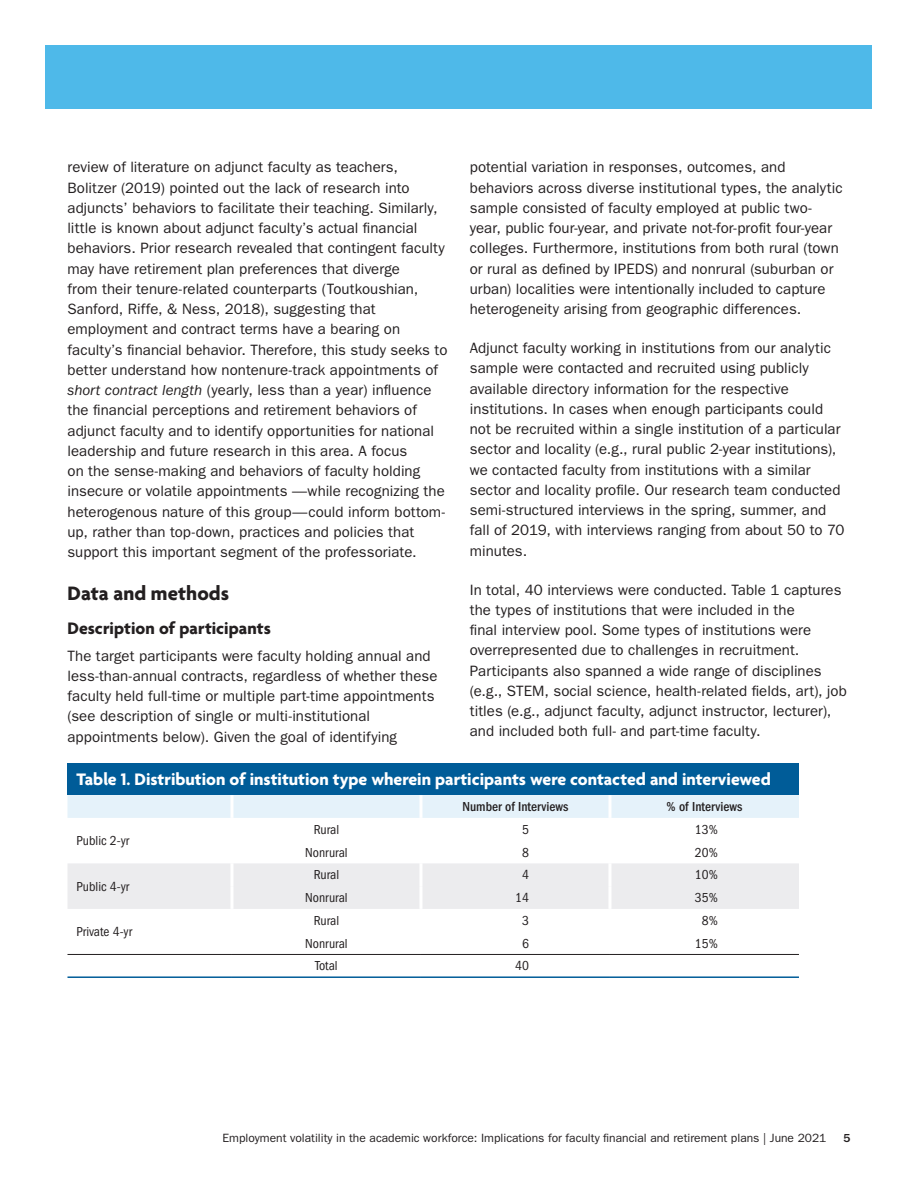
<style>
.page{position:relative;width:918px;height:1188px;background:#fff}
.page>*{position:absolute;margin:0;border:0;box-sizing:border-box;transform-origin:0 0}
._5B_Page_Subtitle__A{font:700 21px "Agenda";letter-spacing:.005em;color:#231f20}
._12B_Table_Header_Re{font:700 18px "Agenda";color:#fff}
._6A_Body_Subhead__AB{font:700 18px "Agenda";color:#231f20}
._7A_Body_Text__FG_10{font:15px/20.2px "ITC Franklin Gothic Std";letter-spacing:.005em;color:#231f20}
._12D_Table_Body__FGC{font:condensed 13.5px "ITC Franklin Gothic Std";color:#231f20}
._12C_Table_Section_C{font:500 condensed 13.5px "ITC Franklin Gothic Std";color:#231f20}
.t1{font:12px "ITC Franklin Gothic Std";color:#231f20}
.t2{font:500 12px "ITC Franklin Gothic Std";color:#231f20}
.s1{font-style:italic}
</style>
<div class="page">
<div style="left:46px;top:46px;width:826px;height:63px;background:#4eb9e9"></div>
<div style="left:68px;top:763px;width:731px;height:32px;background:#005c98"></div>
<div style="left:68px;top:795px;width:731px;height:23px;background:#e5f2fa"></div>
<div style="left:68px;top:863px;width:731px;height:46px;background:#ececee"></div>
<hr style="left:230px;top:795px;width:3px;height:23px;background:#fff">
<hr style="left:419px;top:795px;width:3px;height:23px;background:#fff">
<hr style="left:608px;top:795px;width:3px;height:23px;background:#fff">
<hr style="left:230px;top:863px;width:3px;height:23px;background:#fff">
<hr style="left:419px;top:863px;width:3px;height:23px;background:#fff">
<hr style="left:608px;top:863px;width:3px;height:23px;background:#fff">
<hr style="left:230px;top:886px;width:3px;height:23px;background:#fff">
<hr style="left:419px;top:886px;width:3px;height:23px;background:#fff">
<hr style="left:608px;top:886px;width:3px;height:23px;background:#fff">
<hr style="left:68px;top:976px;width:164px;height:2px;background:#005c98">
<hr style="left:232px;top:976px;width:189px;height:2px;background:#005c98">
<hr style="left:421px;top:976px;width:189px;height:2px;background:#005c98">
<hr style="left:610px;top:976px;width:189px;height:2px;background:#005c98">
<hr style="left:68px;top:954px;width:164px;height:1px;background:#231f20">
<hr style="left:232px;top:954px;width:189px;height:1px;background:#231f20">
<hr style="left:421px;top:954px;width:189px;height:1px;background:#231f20">
<hr style="left:610px;top:954px;width:189px;height:1px;background:#231f20">
<p class="_7A_Body_Text__FG_10" style="left:68px;top:157px;width:381px">review of literature on adjunct faculty as teachers, Bolitzer (2019) pointed out the lack of research into adjuncts’ behaviors to facilitate their teaching. Similarly, little is known about adjunct faculty’s actual financial behaviors. Prior research revealed that contingent faculty may have retirement plan preferences that diverge<br>from their tenure-related counterparts (Toutkoushian, Sanford, Riffe, &amp; Ness, 2018), suggesting that employment and contract terms have a bearing on faculty’s financial behavior. Therefore, this study seeks to better understand how nontenure-track appointments of <span class="s1">short contract length</span> (yearly, less than a year) influence the financial perceptions and retirement behaviors of adjunct faculty and to identify opportunities for national leadership and future research in this area. A focus<br>on the sense-making and behaviors of faculty holding insecure or volatile appointments —while recognizing the heterogenous nature of this group—could inform bottom&shy;up, rather than top-down, practices and policies that support this important segment of the professoriate.</p>
<p class="_5B_Page_Subtitle__A" style="left:68px;top:582px;width:163px">Data and methods</p>
<p class="_6A_Body_Subhead__AB" style="left:68px;top:619px;width:205px">Description of participants</p>
<p class="_7A_Body_Text__FG_10" style="left:68px;top:645px;width:372px">The target participants were faculty holding annual and less-than-annual contracts, regardless of whether these faculty held full-time or multiple part-time appointments (see description of single or multi-institutional appointments below). Given the goal of identifying</p>
<p class="_7A_Body_Text__FG_10" style="left:470px;top:157px;width:374px">potential variation in responses, outcomes, and behaviors across diverse institutional types, the analytic sample consisted of faculty employed at public two&shy;year, public four-year, and private not-for-profit four-year colleges. Furthermore, institutions from both rural (town or rural as defined by IPEDS) and nonrural (suburban or urban) localities were intentionally included to capture heterogeneity arising from geographic differences.</p>
<p class="_7A_Body_Text__FG_10" style="left:470px;top:338px;width:376px">Adjunct faculty working in institutions from our analytic sample were contacted and recruited using publicly available directory information for the respective institutions. In cases when enough participants could not be recruited within a single institution of a particular sector and locality (e.g., rural public 2-year institutions), we contacted faculty from institutions with a similar sector and locality profile. Our research team conducted semi-structured interviews in the spring, summer, and fall of 2019, with interviews ranging from about 50 to 70 minutes.</p>
<p class="_7A_Body_Text__FG_10" style="left:470px;top:579px;width:379px">In total, 40 interviews were conducted. Table 1 captures the types of institutions that were included in the<br>final interview pool. Some types of institutions were overrepresented due to challenges in recruitment.<br>Participants also spanned a wide range of disciplines (e.g., STEM, social science, health-related fields, art), job titles (e.g., adjunct faculty, adjunct instructor, lecturer), and included both full- and part-time faculty.</p>
<p class="_12B_Table_Header_Re" style="left:76px;top:770px;width:696px">Table 1. Distribution of institution type wherein participants were contacted and interviewed</p>
<p class="_12C_Table_Section_C" style="left:462px;top:799px;width:108px">Number of Interviews</p>
<p class="_12C_Table_Section_C" style="left:667px;top:799px;width:77px">% of Interviews</p>
<p class="_12D_Table_Body__FGC" style="left:76px;top:833px;width:54px">Public 2-yr</p>
<p class="_12D_Table_Body__FGC" style="left:314px;top:822px;width:27px">Rural</p>
<p class="_12D_Table_Body__FGC" style="left:522px;top:822px;width:8px">5</p>
<p class="_12D_Table_Body__FGC" style="left:695px;top:822px;width:24px">13%</p>
<p class="_12D_Table_Body__FGC" style="left:305px;top:845px;width:44px">Nonrural</p>
<p class="_12D_Table_Body__FGC" style="left:522px;top:845px;width:8px">8</p>
<p class="_12D_Table_Body__FGC" style="left:695px;top:845px;width:24px">20%</p>
<p class="_12D_Table_Body__FGC" style="left:76px;top:879px;width:54px">Public 4-yr</p>
<p class="_12D_Table_Body__FGC" style="left:76px;top:924px;width:57px">Private 4-yr</p>
<p class="_12D_Table_Body__FGC" style="left:314px;top:867px;width:27px">Rural</p>
<p class="_12D_Table_Body__FGC" style="left:522px;top:867px;width:8px">4</p>
<p class="_12D_Table_Body__FGC" style="left:695px;top:867px;width:24px">10%</p>
<p class="_12D_Table_Body__FGC" style="left:305px;top:890px;width:44px">Nonrural</p>
<p class="_12D_Table_Body__FGC" style="left:515px;top:890px;width:15px">14</p>
<p class="_12D_Table_Body__FGC" style="left:695px;top:890px;width:24px">35%</p>
<p class="_12D_Table_Body__FGC" style="left:314px;top:913px;width:27px">Rural</p>
<p class="_12D_Table_Body__FGC" style="left:522px;top:913px;width:8px">3</p>
<p class="_12D_Table_Body__FGC" style="left:702px;top:913px;width:18px">8%</p>
<p class="_12D_Table_Body__FGC" style="left:305px;top:936px;width:44px">Nonrural</p>
<p class="_12D_Table_Body__FGC" style="left:522px;top:936px;width:8px">6</p>
<p class="_12D_Table_Body__FGC" style="left:695px;top:936px;width:24px">15%</p>
<p class="_12D_Table_Body__FGC" style="left:315px;top:958px;width:24px">Total</p>
<p class="_12D_Table_Body__FGC" style="left:515px;top:958px;width:15px">40</p>
<p class="t1" style="left:223px;top:1131px;width:605px">Employment volatility in the academic workforce: Implications for faculty financial and retirement plans | June 2021</p>
<p class="t2" style="left:843px;top:1131px;width:9px">5</p>
</div>
